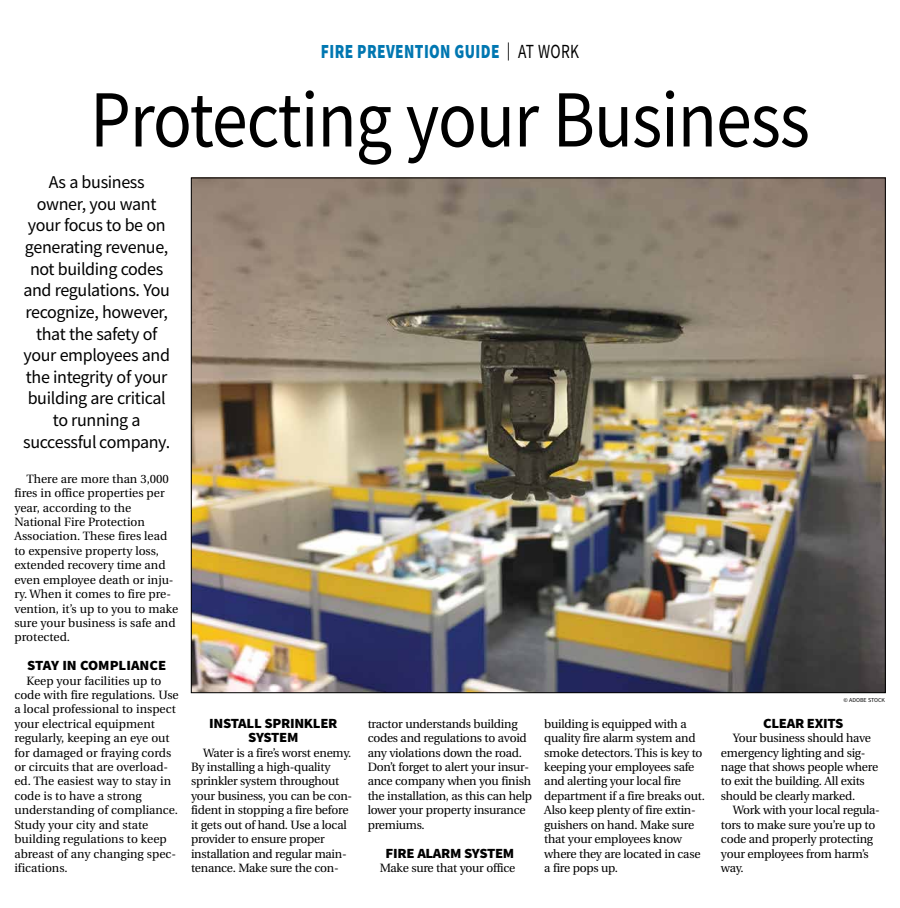
<style>
.page{position:relative;width:900px;height:908px;background:#fff}
.page>*{position:absolute;margin:0;border:0;box-sizing:border-box;transform-origin:0 0}
.t1{font:81px "Source Sans Pro";letter-spacing:-.015em;color:#000;scale:.89 1}
.t2{font:900 20px "Source Sans Pro";letter-spacing:.025em;color:#0077b1;scale:.77 1}
.t3{font:18px/21.6px "Source Sans Pro";letter-spacing:-.02em;color:#000;text-align:center}
.t4{font:900 14px/14.4px "Source Sans Pro";letter-spacing:-.02em;color:#000;text-align:center;scale:1.05 1}
.t5{font:900 14px "Source Sans Pro";color:#000;scale:1.05 1}
.t6{font:12px/14.4px "Utopia";letter-spacing:-.02em;color:#000}
.t7{font:12px/14.4px "Utopia";color:#000}
.t8{font:6px "Source Sans Pro";color:#000}
.s1{font-weight:400;font-size:18px;color:#000}
.s2{font-weight:400;color:#000}
</style>
<div class="page">
<img style="left:193px;top:180px;width:691px;height:510px">
<h2 class="t2" style="left:321px;top:38px;width:337px">FIRE PREVENTION GUIDE <span class="s1">|</span> <span class="s2">AT WORK</span></h2>
<h1 class="t1" style="left:90px;top:68px;width:810px">Protecting your Business</h1>
<p class="t3" style="left:23px;top:171px;width:148px">As a business owner, you want your focus to be on generating revenue, not building codes and regulations. You recognize, however, that the safety of your employees and the integrity of your building are critical to running a successful company.</p>
<p class="t7" style="left:14px;top:471px;width:165px;text-indent:12px">There are more than 3,000 fires in office properties per year, according to the<br>National Fire Protection<br>Association. These fires lead to expensive property loss, extended recovery time and even employee death or inju&shy;ry. When it comes to fire pre&shy;vention, it’s up to you to make sure your business is safe and protected.</p>
<p class="t5" style="left:27px;top:655px;width:134px">STAY IN COMPLIANCE</p>
<p class="t7" style="left:14px;top:673px;width:166px;text-indent:12px">Keep your facilities up to code with fire regulations. Use a local professional to inspect your electrical equipment regularly, keeping an eye out for damaged or fraying cords or circuits that are overload&shy;ed. The easiest way to stay in code is to have a strong understanding of compliance.<br>Study your city and state building regulations to keep abreast of any changing spec&shy;ifications.</p>
<p class="t4" style="left:209px;top:715px;width:124px">INSTALL SPRINKLER<br>SYSTEM</p>
<p class="t6" style="left:191px;top:745px;width:163px;text-indent:12px">Water is a fire’s worst enemy.<br>By installing a high-quality sprinkler system throughout your business, you can be con&shy;fident in stopping a fire before it gets out of hand. Use a local provider to ensure proper installation and regular main&shy;tenance. Make sure the con-</p>
<p class="t6" style="left:368px;top:716px;width:166px">tractor understands building codes and regulations to avoid any violations down the road.<br>Don’t forget to alert your insur&shy;ance company when you finish the installation, as this can help lower your property insurance premiums.</p>
<p class="t4" style="left:386px;top:845px;width:124px">FIRE ALARM SYSTEM</p>
<p class="t6" style="left:380px;top:860px;width:137px">Make sure that your office</p>
<p class="t8" style="left:844px;top:696px;width:43px">© ADOBE STOCK</p>
<p class="t6" style="left:544px;top:716px;width:162px">building is equipped with a quality fire alarm system and smoke detectors. This is key to keeping your employees safe and alerting your local fire department if a fire breaks out.<br>Also keep plenty of fire extin&shy;guishers on hand. Make sure that your employees know where they are located in case a fire pops up.</p>
<p class="t4" style="left:763px;top:715px;width:78px">CLEAR EXITS</p>
<p class="t6" style="left:721px;top:731px;width:159px;text-indent:12px">Your business should have emergency lighting and sig&shy;nage that shows people where to exit the building. All exits should be clearly marked.</p>
<p class="t6" style="left:721px;top:803px;width:160px;text-indent:12px">Work with your local regula&shy;tors to make sure you’re up to code and properly protecting your employees from harm’s way.</p>
</div>
